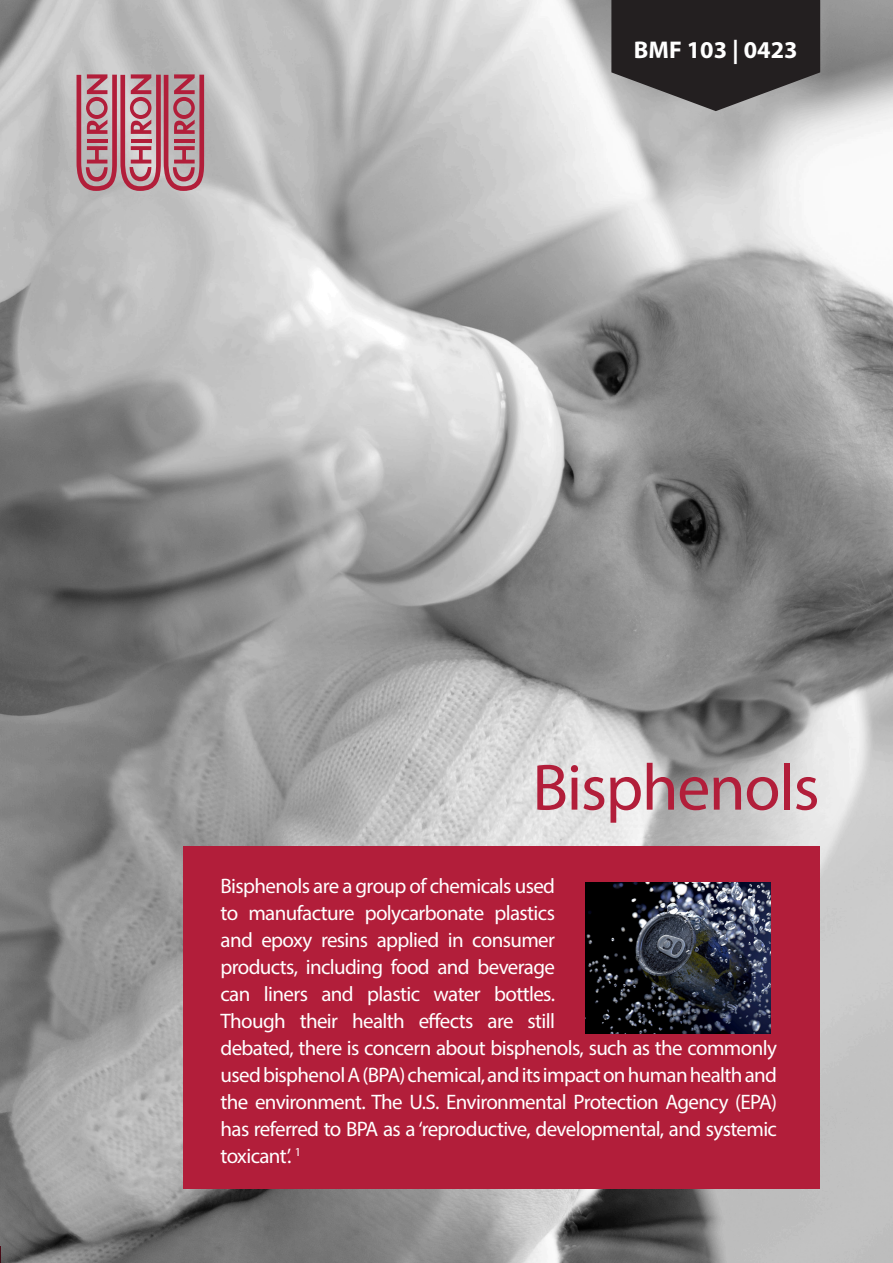
<style>
.page{position:relative;width:893px;height:1263px;background:#fff}
.page>*{position:absolute;margin:0;border:0;box-sizing:border-box;transform-origin:0 0}
.t1{font:66px "Myriad Pro";letter-spacing:-.02em;color:#b21e3a}
.t2{font:700 24.3px "Myriad Pro";color:#fff}
.t3{font:21px/27px "Myriad Pro";letter-spacing:-.03em;color:#fff}
</style>
<div class="page">
<img style="left:0;top:0;width:893px;height:1263px">
<svg style="left:0;top:1246px;width:1px;height:17px"></svg>
<svg style="left:77px;top:74px;width:127px;height:117px;background:#b97884"></svg>
<svg style="left:611px;top:0;width:209px;height:111px;background:#3c3839"></svg>
<div style="left:429px;top:657px;width:464px;height:271px;background:#fff;opacity:.2"></div>
<div style="left:183px;top:846px;width:637px;height:342px;background:#b21e3a"></div>
<img style="left:585px;top:882px;width:185px;height:151px">
<p class="t2" style="left:634px;top:33px;width:165px">BMF 103 | 0423</p>
<p class="t1" style="left:532px;top:747px;width:289px">Bisphenols</p>
<p class="t3" style="left:220px;top:872px;width:558px">Bisphenols are a group of chemicals used<br>to manufacture polycarbonate plastics<br>and epoxy resins applied in consumer<br>products, including food and beverage<br>can liners and plastic water bottles.<br>Though their health effects are still<br>debated, there is concern about bisphenols, such as the commonly used bisphenol A (BPA) chemical, and its impact on human health and the environment. The U.S. Environmental Protection Agency (EPA) has referred to BPA as a ‘reproductive, developmental, and systemic toxicant’. <sup>1</sup></p>
</div>
